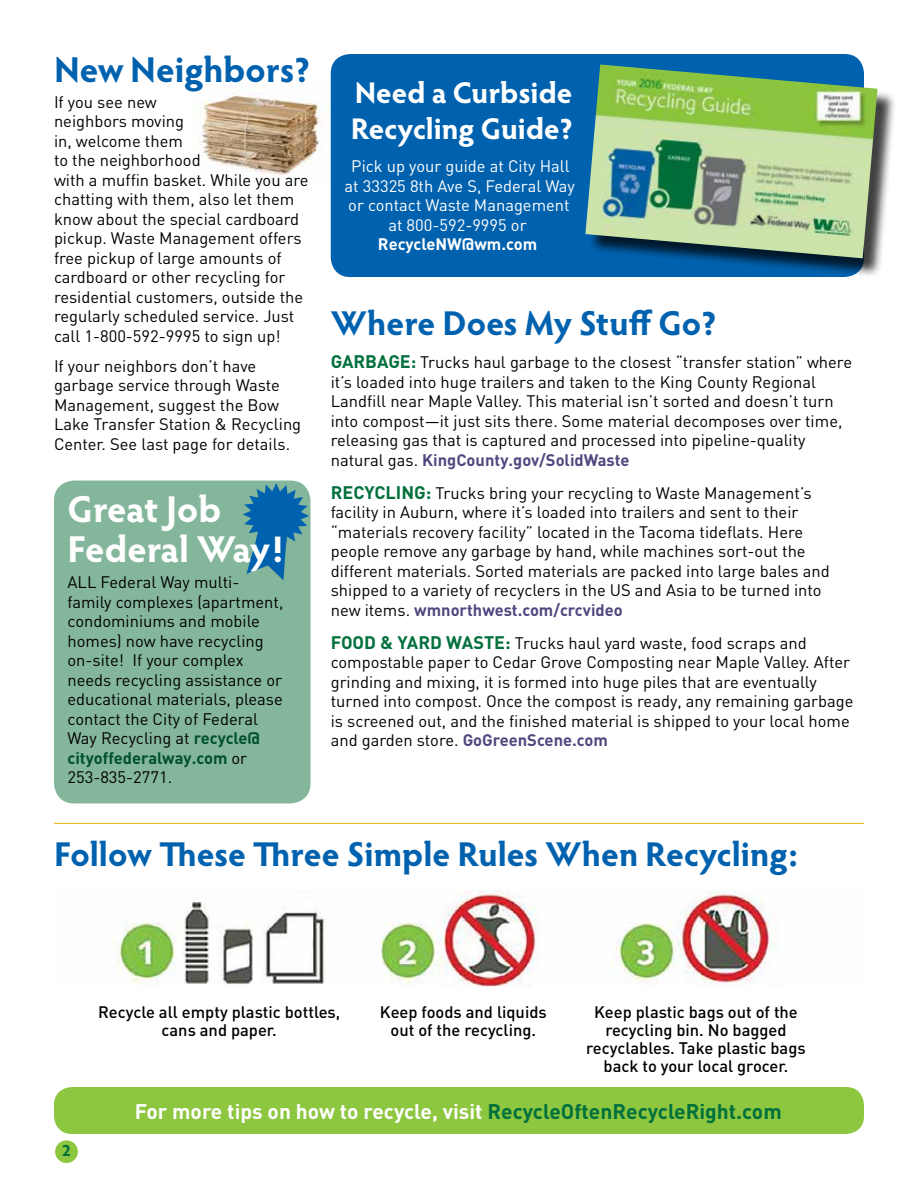
<style>
.page{position:relative;width:918px;height:1188px;background:#fff}
.page>*{position:absolute;margin:0;border:0;box-sizing:border-box;transform-origin:0 0}
.t1{font:700 37.5px/40.5px "Hypatia Sans Pro";letter-spacing:-.01em;color:#fff}
.t2{font:700 36px "Hypatia Sans Pro";color:#0062af}
.t3{font:700 34.5px "Hypatia Sans Pro";color:#0062af}
.t4{font:700 30px/36px "Hypatia Sans Pro";color:#fff}
.t5{font:700 21px "DIN";color:#fff}
.t6{font:16.5px/19.5px "DIN";color:#000}
.t7{font:500 16.5px/18px "DIN";color:#000;text-align:center}
.t8{font:16.5px/19.5px "DIN";color:#fff;text-align:center}
.t9{font:700 16.5px "DIN";color:#fff}
.t10{font:700 16.5px "Hypatia Sans Pro";color:#00703c}
.s1{font-weight:700;color:#00502f}
.s2{font-weight:700;font-size:18px;color:#00703c}
.s3{font-weight:700;color:#4f487f}
.s4{color:#00703c}
</style>
<div class="page">
<div style="left:55px;top:1140px;width:23px;height:23px;background:#8dc63f;border-radius:50%"></div>
<img style="left:199px;top:83px;width:130px;height:95px">
<div style="left:331px;top:54px;width:533px;height:223px;background:#0062af;border-radius:19px"></div>
<div style="left:588px;top:67px;width:309px;height:210px;background:#000;opacity:.75"></div>
<img style="left:585px;top:64px;width:293px;height:194px">
<img style="left:109px;top:890px;width:665px;height:97px">
<div style="left:54px;top:1087px;width:810px;height:47px;background:#8dc63f;border-radius:18px"></div>
<div style="left:54px;top:481px;width:256px;height:322px;background:#84b69c;border-radius:20px"></div>
<svg style="left:243px;top:483px;width:66px;height:97px"></svg>
<hr style="left:54px;top:823px;width:810px;height:1px;background:#eeb111">
<h2 class="t2" style="left:54px;top:44px;width:258px">New Neighbors?</h2>
<p class="t6" style="left:54px;top:92px;width:256px">If you see new<br>neighbors moving<br>in, welcome them<br>to the neighborhood<br>with a muffin basket. While you are chatting with them, also let them know about the special cardboard pickup. Waste Management offers free pickup of large amounts of cardboard or other recycling for residential customers, outside the regularly scheduled service. Just call 1-800-592-9995 to sign up!</p>
<p class="t6" style="left:54px;top:356px;width:249px">If your neighbors don’t have garbage service through Waste<br>Management, suggest the Bow<br>Lake Transfer Station &amp; Recycling<br>Center. See last page for details.</p>
<h1 class="t1" style="left:68px;top:487px;width:218px">Great Job<br>Federal Way!</h1>
<p class="t6" style="left:68px;top:573px;width:217px">ALL Federal Way multi&shy;family complexes (apartment, condominiums and mobile homes) now have recycling on-site! If your complex needs recycling assistance or educational materials, please contact the City of Federal<br>Way Recycling at <span class="s1">recycle@ cityoffederalway.com</span> or<br>253-835-2771.</p>
<h3 class="t4" style="left:351px;top:73px;width:224px">Need a Curbside<br>Recycling Guide?</h3>
<p class="t8" style="left:345px;top:157px;width:232px">Pick up your guide at City Hall at 33325 8th Ave S, Federal Way or contact Waste Management at 800-592-9995 or</p>
<p class="t9" style="left:378px;top:233px;width:161px">RecycleNW@wm.com</p>
<h3 class="t3" style="left:331px;top:299px;width:388px">Where Does My Stuff Go?</h3>
<p class="t6" style="left:331px;top:353px;width:523px"><span class="s2">GARBAGE:</span> Trucks haul garbage to the closest “transfer station” where it’s loaded into huge trailers and taken to the King County Regional Landfill near Maple Valley. This material isn’t sorted and doesn’t turn into compost—it just sits there. Some material decomposes over time, releasing gas that is captured and processed into pipeline-quality natural gas. <span class="s3">KingCounty.gov/SolidWaste</span></p>
<p class="t6" style="left:331px;top:483px;width:501px"><span class="s2">RECYCLING:</span> Trucks bring your recycling to Waste Management’s facility in Auburn, where it’s loaded into trailers and sent to their “materials recovery facility” located in the Tacoma tideflats. Here people remove any garbage by hand, while machines sort-out the different materials. Sorted materials are packed into large bales and shipped to a variety of recyclers in the US and Asia to be turned into new items. <span class="s3">wmnorthwest.com/crcvideo</span></p>
<p class="t6" style="left:331px;top:633px;width:524px"><span class="s2">FOOD &amp; YARD WASTE:</span> Trucks haul yard waste, food scraps and compostable paper to Cedar Grove Composting near Maple Valley. After grinding and mixing, it is formed into huge piles that are eventually turned into compost. Once the compost is ready, any remaining garbage is screened out, and the finished material is shipped to your local home and garden store. <span class="s3">GoGreenScene.com</span></p>
<h3 class="t3" style="left:54px;top:830px;width:745px">Follow These Three Simple Rules When Recycling:</h3>
<p class="t7" style="left:98px;top:1002px;width:244px">Recycle all empty plastic bottles, cans and paper.</p>
<p class="t7" style="left:380px;top:1002px;width:168px">Keep foods and liquids out of the recycling.</p>
<p class="t7" style="left:586px;top:1002px;width:221px">Keep plastic bags out of the recycling bin. No bagged recyclables. Take plastic bags back to your local grocer.</p>
<p class="t10" style="left:62px;top:1139px;width:11px">2</p>
<p class="t5" style="left:135px;top:1097px;width:649px">For more tips on how to recycle, visit <span class="s4">RecycleOftenRecycleRight.com</span></p>
</div>
